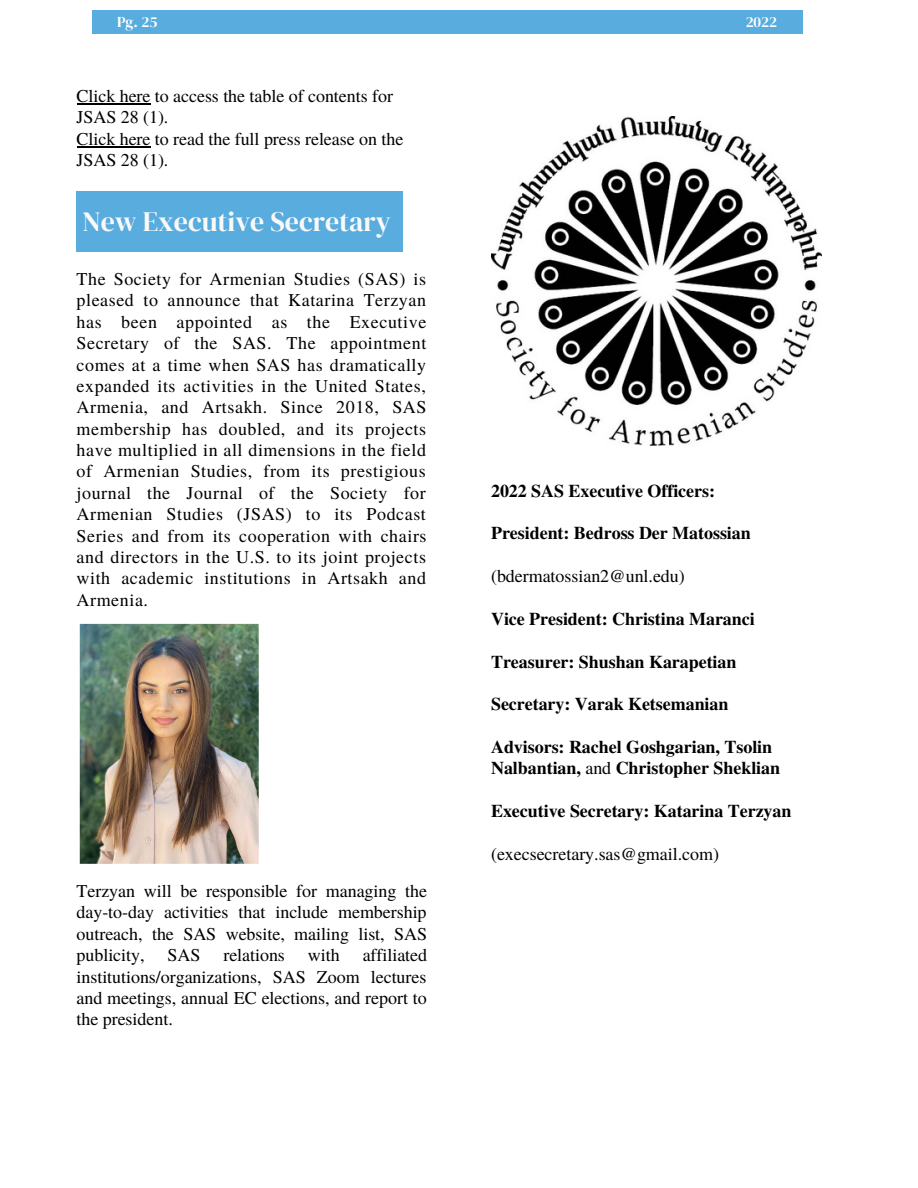
<style>
.page{position:relative;width:918px;height:1188px;background:#fff}
.page>*{position:absolute;margin:0;border:0;box-sizing:border-box;transform-origin:0 0}
.t1{font:27.9px "DM Serif Display";color:#f9f9f9}
.t2{font:18px/21.3px "Te X Gyre Termes";letter-spacing:-.005em;color:#000;text-align:justify}
.t3{font:700 18px/21.3px "Te X Gyre Termes";letter-spacing:-.005em;color:#000}
.t4{font:15px "DM Serif Display";color:#fff}
.s1{font-weight:400}
</style>
<div class="page">
<hr style="left:77px;top:103px;width:73px;height:1px;background:#000">
<hr style="left:77px;top:146px;width:73px;height:1px;background:#000">
<div style="left:77px;top:191px;width:326px;height:61px;background:#58acde"></div>
<div style="left:92px;top:10px;width:711px;height:24px;background:#58acde"></div>
<img style="left:79px;top:623px;width:180px;height:241px">
<img style="left:491px;top:117px;width:331px;height:328px">
<p class="t4" style="left:117px;top:11px;width:42px">Pg. 25</p>
<p class="t4" style="left:746px;top:11px;width:33px">2022</p>
<p class="t2" style="left:77px;top:84px;width:328px;text-align:left">Click here to access the table of contents for<br>JSAS 28 (1).<br>Click here to read the full press release on the<br>JSAS 28 (1).</p>
<h1 class="t1" style="left:83px;top:203px;width:310px">New Executive Secretary</h1>
<p class="t2" style="left:77px;top:267px;width:352px">The Society for Armenian Studies (SAS) is pleased to announce that Katarina Terzyan has been appointed as the Executive Secretary of the SAS. The appointment comes at a time when SAS has dramatically expanded its activities in the United States, Armenia, and Artsakh. Since 2018, SAS membership has doubled, and its projects have multiplied in all dimensions in the field of Armenian Studies, from its prestigious journal the Journal of the Society for Armenian Studies (JSAS) to its Podcast Series and from its cooperation with chairs and directors in the U.S. to its joint projects with academic institutions in Artsakh and Armenia.</p>
<p class="t2" style="left:77px;top:879px;width:352px">Terzyan will be responsible for managing the day-to-day activities that include membership outreach, the SAS website, mailing list, SAS publicity,</p>
<p class="t2" style="left:77px;top:944px;width:352px;text-indent:286px">affiliated institutions/organizations, SAS Zoom lectures and meetings, annual EC elections, and report to the president.</p>
<p class="t2" style="left:168px;top:944px;width:34px">SAS</p>
<p class="t2" style="left:223px;top:944px;width:63px">relations</p>
<p class="t2" style="left:308px;top:944px;width:33px">with</p>
<p class="t3" style="left:491px;top:479px;width:226px">2022 SAS Executive Officers:</p>
<p class="t3" style="left:491px;top:522px;width:261px">President: Bedross Der Matossian</p>
<p class="t2" style="left:491px;top:564px;width:195px">(bdermatossian2@unl.edu)</p>
<p class="t3" style="left:491px;top:607px;width:265px">Vice President: Christina Maranci</p>
<p class="t3" style="left:491px;top:650px;width:247px">Treasurer: Shushan Karapetian</p>
<p class="t3" style="left:491px;top:693px;width:239px">Secretary: Varak Ketsemanian</p>
<p class="t3" style="left:491px;top:735px;width:291px">Advisors: Rachel Goshgarian, Tsolin<br>Nalbantian, <span class="s1">and</span> Christopher Sheklian</p>
<p class="t3" style="left:491px;top:800px;width:302px">Executive Secretary: Katarina Terzyan</p>
<p class="t2" style="left:491px;top:842px;width:229px">(execsecretary.sas@gmail.com)</p>
</div>
